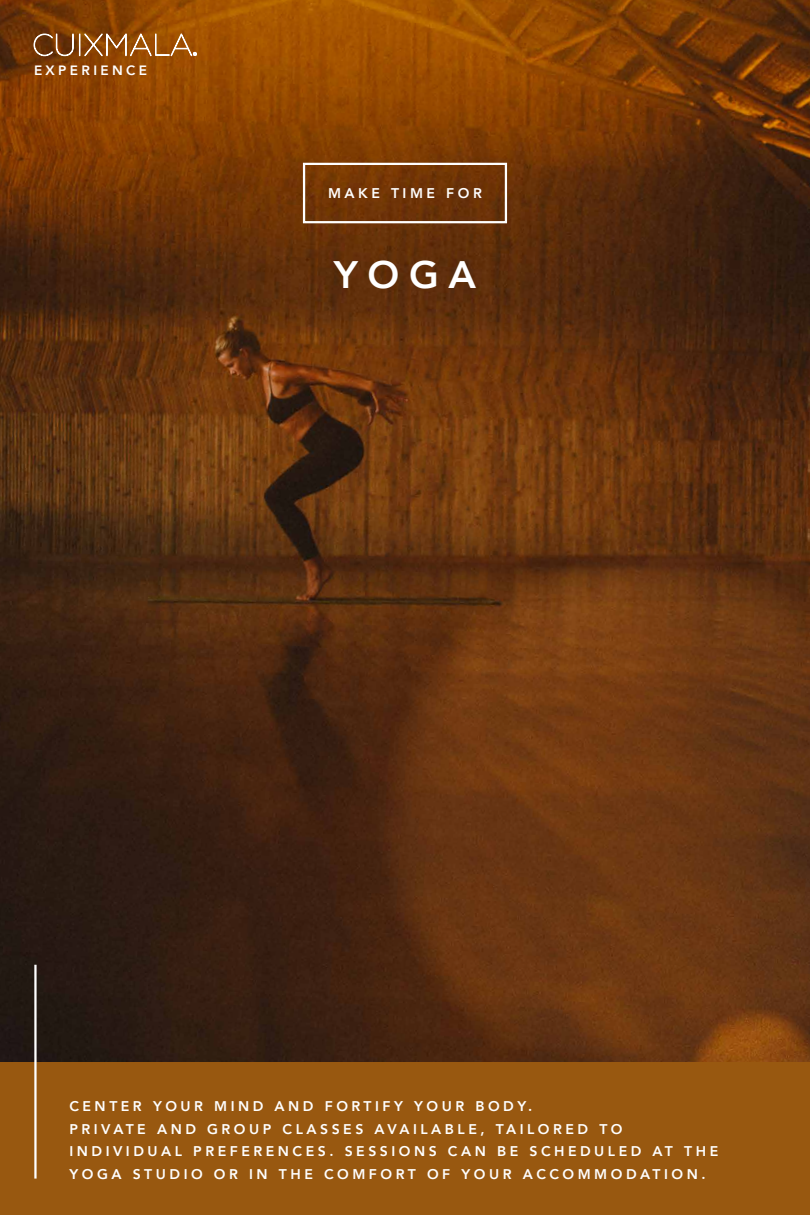
<style>
.page{position:relative;width:810px;height:1215px;background:#fff}
.page>*{position:absolute;margin:0;border:0;box-sizing:border-box;transform-origin:0 0}
.t1{font:800 38.25px "Avenir";color:#fff}
.t2{font:800 13.95px/22.5px "Avenir";letter-spacing:.25em;color:#fff}
.t3{font:800 13.5px "Avenir";letter-spacing:.25em;color:#fff}
</style>
<div class="page">
<div style="left:0;top:1029px;width:810px;height:186px;background:#985810"></div>
<img style="left:0;top:0;width:810px;height:1062px">
<div style="left:303px;top:163px;width:204px;height:60px;border:2px solid #fff"></div>
<svg style="left:33px;top:32px;width:164px;height:26px;background:#9d622c"></svg>
<hr style="left:34px;top:965px;width:3px;height:214px;background:#fff">
<p class="t3" style="left:34px;top:59px;width:115px">EXPERIENCE</p>
<p class="t2" style="left:328px;top:182px;width:155px">MAKE TIME FOR</p>
<h1 class="t1" style="left:334px;top:245px;width:144px">YOGA</h1>
<p class="t2" style="left:69px;top:1095px;width:650px">CENTER YOUR MIND AND FORTIFY YOUR BODY.<br>PRIVATE AND GROUP CLASSES AVAILABLE, TAILORED TO INDIVIDUAL PREFERENCES. SESSIONS CAN BE SCHEDULED AT THE YOGA STUDIO OR IN THE COMFORT OF YOUR ACCOMMODATION.</p>
</div>
